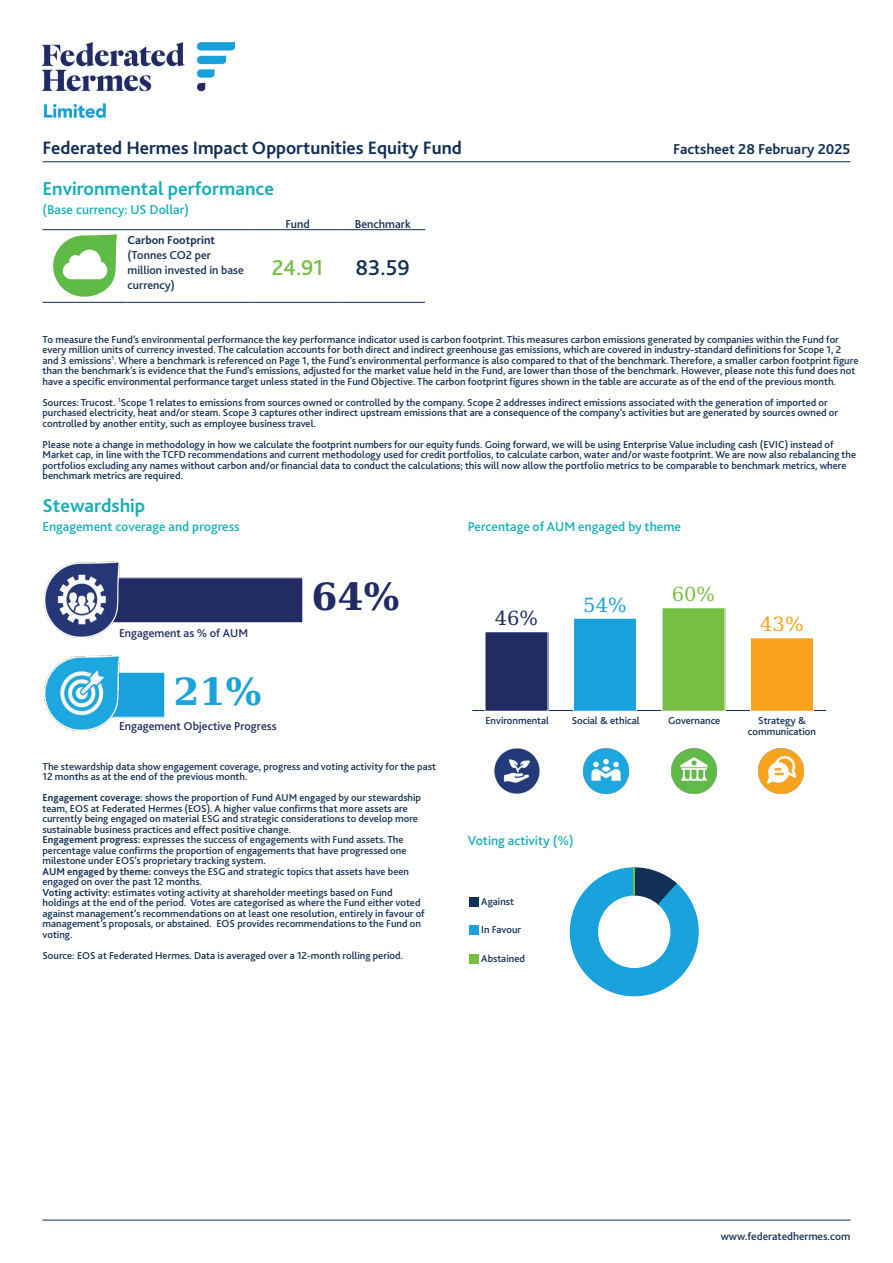
<style>
.page{position:relative;width:893px;height:1263px;background:#fff}
.page>*{position:absolute;margin:0;border:0;box-sizing:border-box;transform-origin:0 0}
.t1{font:700 37.5px "DejaVu Serif";color:#212b64}
.t2{font:700 37.5px "DejaVu Serif";color:#19a2dc}
.t3{font:500 22.5px "Bliss 2";color:#77bf42}
.t4{font:500 22.5px "Bliss 2";color:#123056}
.t5{font:700 19.5px "Bliss 2";color:#15afb8}
.t6{font:19.5px "DejaVu Serif";color:#212b64}
.t7{font:19.5px "DejaVu Serif";color:#19a2dc}
.t8{font:19.5px "DejaVu Serif";color:#77bf42}
.t9{font:19.5px "DejaVu Serif";color:#f9a21c}
.t10{font:700 18.75px "Bliss 2";color:#123056}
.t11{font:700 15px "Bliss 2";color:#123056}
.t12{font:500 13.5px "Bliss 2";color:#15afb8}
.t13{font:500 12px/15px "Bliss 2";color:#123056}
.t14{font:500 12px "Bliss 2";color:#212b64}
.t15{font:700 12px "Bliss 2";color:#123056}
.t16{font:500 11.25px "Bliss 2";color:#123056}
.t17{font:500 10.5px/10.5px "Bliss 2";color:#123056}
.s1{font-weight:700}
</style>
<div class="page">
<img style="left:43px;top:43px;width:192px;height:74px">
<hr style="left:43px;top:1220px;width:807px;height:1px;background:#113056">
<hr style="left:43px;top:161px;width:807px;height:1px;background:#113056">
<hr style="left:43px;top:229px;width:212px;height:1px;background:#123056">
<hr style="left:255px;top:229px;width:85px;height:1px;background:#123056">
<hr style="left:340px;top:229px;width:85px;height:1px;background:#123056">
<hr style="left:43px;top:302px;width:85px;height:1px;background:#123056">
<hr style="left:128px;top:302px;width:127px;height:1px;background:#123056">
<hr style="left:255px;top:302px;width:85px;height:1px;background:#123056">
<hr style="left:340px;top:302px;width:85px;height:1px;background:#123056">
<svg style="left:53px;top:234px;width:64px;height:63px"></svg>
<div style="left:97px;top:578px;width:206px;height:45px;background:#212b64"></div>
<div style="left:97px;top:578px;width:206px;height:45px;border:1px solid #fff"></div>
<div style="left:97px;top:672px;width:68px;height:45px;background:#19a2dc"></div>
<div style="left:97px;top:672px;width:68px;height:45px;border:1px solid #fff"></div>
<img style="left:44px;top:562px;width:75px;height:75px">
<img style="left:44px;top:655px;width:75px;height:75px">
<hr style="left:472px;top:710px;width:354px;height:1px;background:#123056">
<div style="left:485px;top:632px;width:63px;height:78px;background:#212b64"></div>
<div style="left:573px;top:618px;width:63px;height:92px;background:#19a2dc"></div>
<div style="left:573px;top:618px;width:63px;height:92px;border:1px solid #fff"></div>
<div style="left:662px;top:608px;width:63px;height:102px;background:#77bf42"></div>
<div style="left:750px;top:638px;width:63px;height:72px;background:#f9a21c"></div>
<img style="left:495px;top:748px;width:45px;height:45px">
<img style="left:583px;top:748px;width:45px;height:45px">
<img style="left:672px;top:748px;width:45px;height:45px">
<img style="left:759px;top:748px;width:45px;height:45px">
<svg style="left:569px;top:867px;width:130px;height:130px"></svg>
<div style="left:469px;top:897px;width:9px;height:9px;background:#123056"></div>
<div style="left:469px;top:926px;width:9px;height:9px;background:#19a2dc"></div>
<div style="left:469px;top:954px;width:9px;height:9px;background:#77bf42"></div>
<h3 class="t10" style="left:43px;top:136px;width:421px">Federated Hermes Impact Opportunities Equity Fund</h3>
<h3 class="t11" style="left:673px;top:140px;width:179px">Factsheet 28 February 2025</h3>
<h3 class="t5" style="left:43px;top:177px;width:233px">Environmental performance</h3>
<p class="t12" style="left:43px;top:201px;width:148px">(Base currency: US Dollar)</p>
<p class="t13" style="left:285px;top:216px;width:26px">Fund</p>
<p class="t13" style="left:355px;top:216px;width:58px">Benchmark</p>
<p class="t15" style="left:128px;top:233px;width:89px">Carbon Footprint</p>
<p class="t13" style="left:128px;top:248px;width:118px">(Tonnes CO2 per million invested in base currency)</p>
<h2 class="t3" style="left:272px;top:253px;width:53px">24.91</h2>
<h2 class="t4" style="left:356px;top:253px;width:56px">83.59</h2>
<p class="t17" style="left:43px;top:334px;width:817px">To measure the Fund’s environmental performance the key performance indicator used is carbon footprint. This measures carbon emissions generated by companies within the Fund for every million units of currency invested. The calculation accounts for both direct and indirect greenhouse gas emissions, which are covered in industry-standard definitions for Scope 1, 2 and 3 emissions<sup>1</sup>. Where a benchmark is referenced on Page 1, the Fund’s environmental performance is also compared to that of the benchmark. Therefore, a smaller carbon footprint figure than the benchmark’s is evidence that the Fund’s emissions, adjusted for the market value held in the Fund, are lower than those of the benchmark. However, please note this fund does not have a specific environmental performance target unless stated in the Fund Objective. The carbon footprint figures shown in the table are accurate as of the end of the previous month.</p>
<p class="t17" style="left:43px;top:397px;width:797px">Sources: Trucost. <sup>1</sup>Scope 1 relates to emissions from sources owned or controlled by the company. Scope 2 addresses indirect emissions associated with the generation of imported or purchased electricity, heat and/or steam. Scope 3 captures other indirect upstream emissions that are a consequence of the company’s activities but are generated by sources owned or controlled by another entity, such as employee business travel.</p>
<p class="t17" style="left:43px;top:439px;width:815px">Please note a change in methodology in how we calculate the footprint numbers for our equity funds. Going forward, we will be using Enterprise Value including cash (EVIC) instead of Market cap, in line with the TCFD recommendations and current methodology used for credit portfolios, to calculate carbon, water and/or waste footprint. We are now also rebalancing the portfolios excluding any names without carbon and/or financial data to conduct the calculations; this will now allow the portfolio metrics to be comparable to benchmark metrics, where benchmark metrics are required.</p>
<h3 class="t5" style="left:43px;top:493px;width:104px">Stewardship</h3>
<p class="t12" style="left:43px;top:518px;width:199px">Engagement coverage and progress</p>
<p class="t12" style="left:468px;top:518px;width:215px">Percentage of AUM engaged by theme</p>
<p class="t14" style="left:119px;top:628px;width:131px">Engagement as % of AUM</p>
<h1 class="t2" style="left:173px;top:677px;width:89px">21%</h1>
<h1 class="t1" style="left:311px;top:583px;width:89px">64%</h1>
<p class="t14" style="left:119px;top:721px;width:159px">Engagement Objective Progress</p>
<p class="t17" style="left:43px;top:761px;width:395px">The stewardship data show engagement coverage, progress and voting activity for the past<br>12 months as at the end of the previous month.</p>
<p class="t17" style="left:43px;top:792px;width:384px"><span class="s1">Engagement coverage:</span> shows the proportion of Fund AUM engaged by our stewardship team, EOS at Federated Hermes (EOS). A higher value confirms that more assets are currently being engaged on material ESG and strategic considerations to develop more sustainable business practices and effect positive change.<br><span class="s1">Engagement progress:</span> expresses the success of engagements with Fund assets. The percentage value confirms the proportion of engagements that have progressed one milestone under EOS’s proprietary tracking system.<br><span class="s1">AUM engaged by theme:</span> conveys the ESG and strategic topics that assets have been engaged on over the past 12 months.<br><span class="s1">Voting activity:</span> estimates voting activity at shareholder meetings based on Fund holdings at the end of the period. Votes are categorised as where the Fund either voted against management’s recommendations on at least one resolution, entirely in favour of management’s proposals, or abstained. EOS provides recommendations to the Fund on voting.</p>
<p class="t17" style="left:43px;top:950px;width:362px">Source: EOS at Federated Hermes. Data is averaged over a 12-month rolling period.</p>
<h3 class="t6" style="left:495px;top:610px;width:45px">46%</h3>
<h3 class="t7" style="left:583px;top:597px;width:45px">54%</h3>
<h3 class="t8" style="left:672px;top:586px;width:45px">60%</h3>
<h3 class="t9" style="left:760px;top:616px;width:45px">43%</h3>
<p class="t17" style="left:485px;top:716px;width:65px">Environmental</p>
<p class="t17" style="left:572px;top:716px;width:69px">Social &amp; ethical</p>
<p class="t17" style="left:668px;top:716px;width:54px">Governance</p>
<p class="t17" style="left:748px;top:716px;width:70px;text-align:center">Strategy &amp; communication</p>
<p class="t12" style="left:468px;top:832px;width:107px">Voting activity (%)</p>
<p class="t17" style="left:481px;top:897px;width:34px">Against</p>
<p class="t17" style="left:481px;top:925px;width:41px">In Favour</p>
<p class="t17" style="left:481px;top:954px;width:45px">Abstained</p>
<p class="t16" style="left:721px;top:1229px;width:131px">www.federatedhermes.com</p>
</div>
